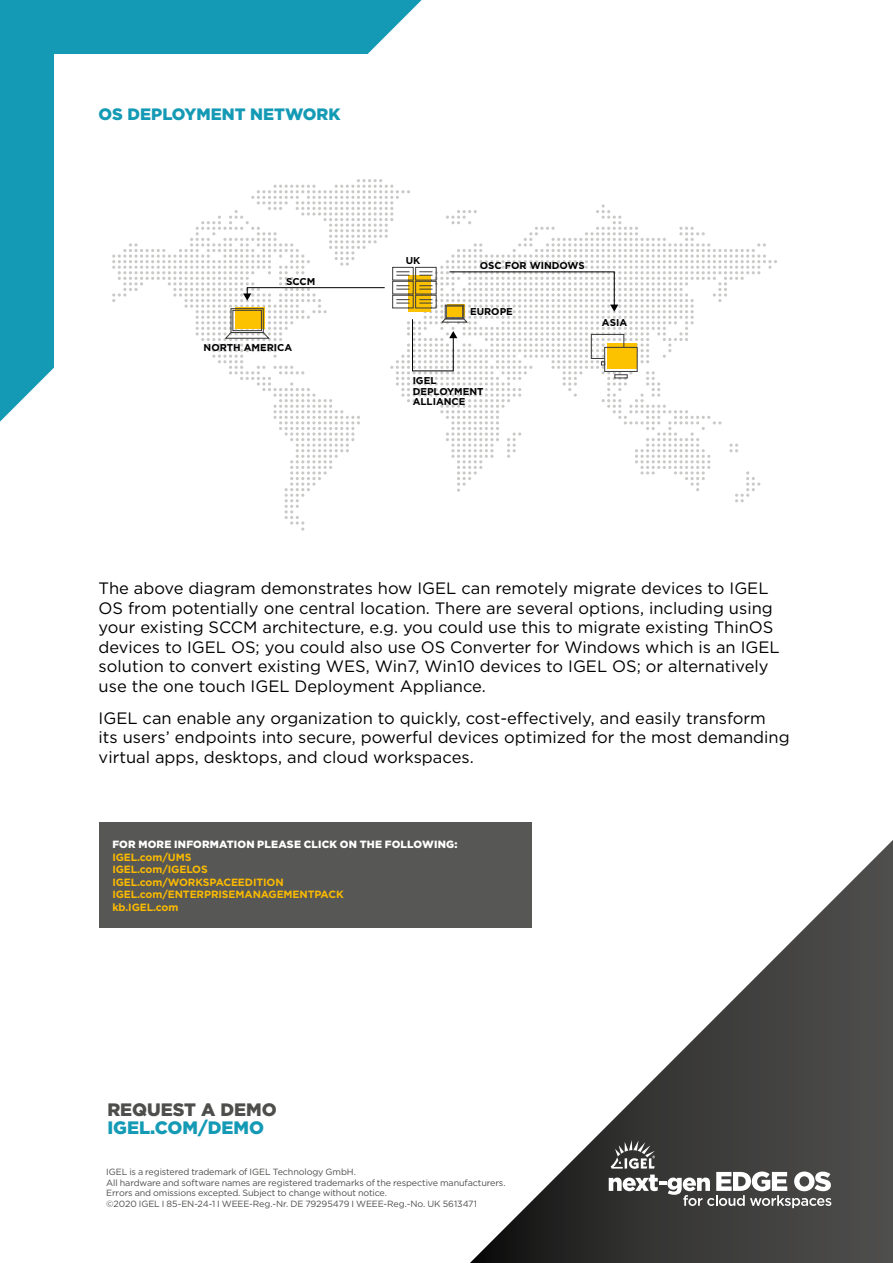
<style>
.page{position:relative;width:893px;height:1263px;background:#fff}
.page>*{position:absolute;margin:0;border:0;box-sizing:border-box;transform-origin:0 0}
.t1{font:900 18px "Gotham";color:#159ab5}
.t2{font:900 18px "Gotham";color:#4e4e4d}
.t3{font:16.5px/19.5px "Gotham";color:#000}
.t4{font:900 16.5px "Gotham";color:#159ab5}
.t5{font:700 10.5px/12.6px "Gotham";letter-spacing:-.01em;color:#fbba00}
.t6{font:900 10.5px "Gotham";letter-spacing:.02em;color:#fff}
.t7{font:700 9.9px/10.6px "Gotham";color:#000}
.t8{font:9px/10.5px "Gotham";letter-spacing:-.015em;color:#4e4e4d}
</style>
<div class="page">
<svg style="left:0;top:0;width:422px;height:422px;background:#24a0ba"></svg>
<svg style="left:470px;top:840px;width:423px;height:423px"></svg>
<svg style="left:609px;top:1140px;width:222px;height:68px;background:#656564"></svg>
<div style="left:54px;top:54px;width:785px;height:752px;background:#fff"></div>
<svg style="left:112px;top:179px;width:665px;height:352px"></svg>
<div style="left:99px;top:823px;width:432px;height:105px;background:#575756"></div>
<p class="t4" style="left:99px;top:102px;width:243px">OS DEPLOYMENT NETWORK</p>
<p class="t7" style="left:286px;top:276px;width:31px">SCCM</p>
<p class="t7" style="left:204px;top:342px;width:90px">NORTH AMERICA</p>
<p class="t7" style="left:406px;top:255px;width:16px">UK</p>
<p class="t7" style="left:480px;top:260px;width:107px">OSC FOR WINDOWS</p>
<p class="t7" style="left:470px;top:306px;width:44px">EUROPE</p>
<p class="t7" style="left:602px;top:317px;width:27px">ASIA</p>
<p class="t7" style="left:413px;top:375px;width:72px">IGEL<br>DEPLOYMENT<br>ALLIANCE</p>
<p class="t3" style="left:99px;top:578px;width:683px">The above diagram demonstrates how IGEL can remotely migrate devices to IGEL OS from potentially one central location. There are several options, including using your existing SCCM architecture, e.g. you could use this to migrate existing ThinOS devices to IGEL OS; you could also use OS Converter for Windows which is an IGEL solution to convert existing WES, Win7, Win10 devices to IGEL OS; or alternatively use the one touch IGEL Deployment Appliance.</p>
<p class="t3" style="left:99px;top:708px;width:693px">IGEL can enable any organization to quickly, cost-effectively, and easily transform<br>its users’ endpoints into secure, powerful devices optimized for the most demanding virtual apps, desktops, and cloud workspaces.</p>
<p class="t6" style="left:112px;top:837px;width:347px">FOR MORE INFORMATION PLEASE CLICK ON THE FOLLOWING:</p>
<p class="t5" style="left:112px;top:850px;width:233px">IGEL.com/UMS<br>IGEL.com/IGELOS<br>IGEL.com/WORKSPACEEDITION<br>IGEL.com/ENTERPRISEMANAGEMENTPACK kb.IGEL.com</p>
<p class="t2" style="left:107px;top:1097px;width:171px">REQUEST A DEMO</p>
<p class="t1" style="left:107px;top:1115px;width:158px">IGEL.COM/DEMO</p>
<p class="t8" style="left:106px;top:1167px;width:401px">IGEL is a registered trademark of IGEL Technology GmbH.<br>All hardware and software names are registered trademarks of the respective manufacturers.<br>Errors and omissions excepted. Subject to change without notice.<br>©2020 IGEL I 85-EN-24-1 I WEEE-Reg.-Nr. DE 79295479 I WEEE-Reg.-No. UK 5613471</p>
</div>
